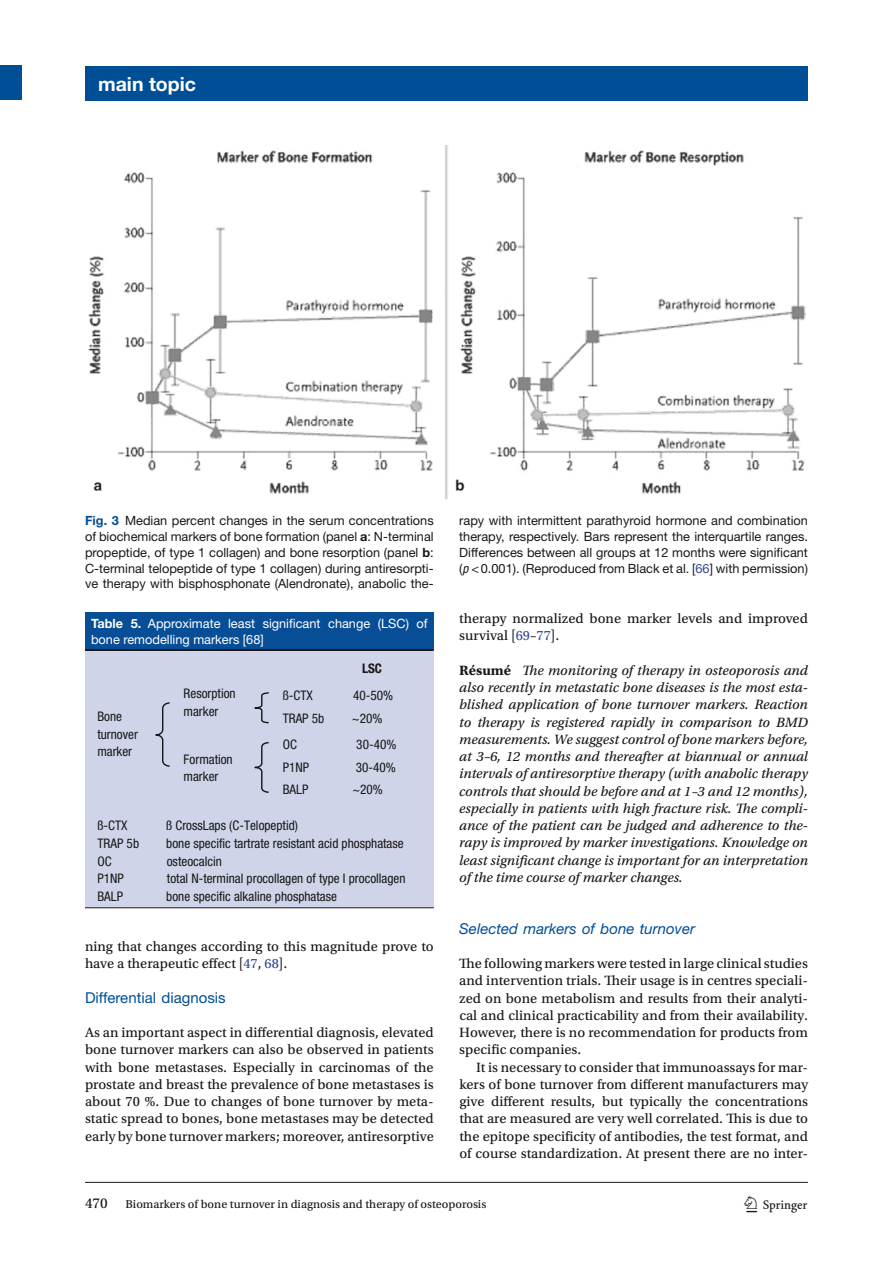
<style>
.page{position:relative;width:893px;height:1263px;background:#fff}
.page>*{position:absolute;margin:0;border:0;box-sizing:border-box;transform-origin:0 0}
.t1{font:22.5px "Springnew";color:#181816}
.t2{font:700 19.5px "Helvetica Neue";color:#fff}
.t3{font:italic 15px "Helvetica Neue";color:#004e95}
.t4{font:15px "Helvetica Neue";color:#004e95}
.t5{font:14.25px/17.2px "Utopia Std Capt";color:#181816;text-align:justify}
.t6{font:14.25px/17.2px "Utopia Std Capt It";color:#181816;text-align:justify}
.t7{font:condensed 13.2px/17.7px "Helvetica Neue";color:#181816}
.t8{font:700 condensed 13.2px "Helvetica Neue";color:#181816}
.t9{font:12.75px/15.8px "Helvetica Neue";color:#181816;text-align:justify}
.t10{font:12.75px/15.8px "Helvetica Neue";color:#fff}
.t11{font:12px "Utopia Std Capt";color:#181816}
.s1{font-weight:700;color:#004e95}
.s2{font-weight:700}
.s3{font-style:italic;font-stretch:condensed}
.s4{color:#324a97}
.s5{font-family:"Utopia Std Bold Capt"}
.s6{font-size:15px}
</style>
<div class="page">
<hr style="left:85px;top:1182px;width:723px;height:1px;background:#181816">
<div style="left:85px;top:66px;width:723px;height:34px;background:#004e95"></div>
<div style="left:0;top:66px;width:21px;height:34px;background:#004e95"></div>
<img style="left:88px;top:145px;width:718px;height:353px">
<div style="left:85px;top:612px;width:349px;height:296px;background:#cfd4e9"></div>
<svg style="left:155px;top:702px;width:15px;height:65px"></svg>
<svg style="left:254px;top:692px;width:15px;height:32px"></svg>
<svg style="left:254px;top:742px;width:15px;height:51px"></svg>
<div style="left:85px;top:612px;width:349px;height:38px;background:#074e97"></div>
<hr style="left:85px;top:649px;width:349px;height:2px;background:#030302">
<hr style="left:85px;top:907px;width:349px;height:1px;background:#181816">
<h2 class="t2" style="left:98px;top:72px;width:99px">main topic</h2>
<p class="t9" style="left:85px;top:513px;width:350px"><span class="s1">Fig. 3</span> Median percent changes in the serum concentrations of biochemical markers of bone formation (panel <span class="s2">a</span>: N-terminal propeptide, of type 1 collagen) and bone resorption (panel <span class="s2">b</span>:<br>C-terminal telopeptide of type 1 collagen) during antiresorpti&shy;ve therapy with bisphosphonate (Alendronate), anabolic the-</p>
<p class="t9" style="left:459px;top:513px;width:350px">rapy with intermittent parathyroid hormone and combination therapy, respectively. Bars represent the interquartile ranges.<br>Differences between all groups at 12 months were significant (<span class="s3">p</span> &lt;0.001). (Reproduced from Black et al. [<span class="s4">66</span>] with permission)</p>
<p class="t10" style="left:91px;top:616px;width:338px"><span class="s2">Table 5.</span> Approximate least significant change (LSC) of bone remodelling markers [68]</p>
<p class="t7" style="left:97px;top:707px;width:42px">Bone turnover marker</p>
<p class="t7" style="left:184px;top:684px;width:54px">Resorption marker</p>
<p class="t7" style="left:184px;top:750px;width:51px">Formation marker</p>
<p class="t8" style="left:362px;top:661px;width:21px">LSC</p>
<p class="t7" style="left:283px;top:687px;width:32px">ß-CTX</p>
<p class="t7" style="left:353px;top:687px;width:42px">40-50%</p>
<p class="t7" style="left:283px;top:709px;width:43px">TRAP 5b</p>
<p class="t7" style="left:352px;top:709px;width:32px">~20%</p>
<p class="t7" style="left:283px;top:735px;width:16px">OC</p>
<p class="t7" style="left:356px;top:735px;width:42px">30-40%</p>
<p class="t7" style="left:283px;top:758px;width:28px">P1NP</p>
<p class="t7" style="left:356px;top:758px;width:42px">30-40%</p>
<p class="t7" style="left:283px;top:781px;width:27px">BALP</p>
<p class="t7" style="left:352px;top:781px;width:32px">~20%</p>
<p class="t7" style="left:97px;top:817px;width:32px">ß-CTX</p>
<p class="t7" style="left:166px;top:817px;width:133px">ß CrossLaps (C-Telopeptid)</p>
<p class="t7" style="left:97px;top:834px;width:43px">TRAP 5b</p>
<p class="t7" style="left:166px;top:834px;width:239px">bone specific tartrate resistant acid phosphatase</p>
<p class="t7" style="left:97px;top:852px;width:16px">OC</p>
<p class="t7" style="left:167px;top:852px;width:57px">osteocalcin</p>
<p class="t7" style="left:97px;top:869px;width:28px">P1NP</p>
<p class="t7" style="left:167px;top:869px;width:240px">total N-terminal procollagen of type I procollagen</p>
<p class="t7" style="left:97px;top:887px;width:27px">BALP</p>
<p class="t7" style="left:166px;top:887px;width:172px">bone specific alkaline phosphatase</p>
<p class="t5" style="left:85px;top:938px;width:350px">ning that changes according to this magnitude prove to have a therapeutic effect [<span class="s4">47</span>, <span class="s4">68</span>].</p>
<p class="t4" style="left:85px;top:988px;width:142px">Differential diagnosis</p>
<p class="t5" style="left:85px;top:1024px;width:350px">As an important aspect in differential diagnosis, elevated bone turnover markers can also be observed in patients with bone metastases. Especially in carcinomas of the prostate and breast the prevalence of bone metastases is about 70 %. Due to changes of bone turnover by meta&shy;static spread to bones, bone metastases may be detected early by bone turnover markers; moreover, antiresorptive</p>
<p class="t5" style="left:459px;top:610px;width:350px">therapy normalized bone marker levels and improved survival [<span class="s4">69</span>–<span class="s4">77</span>].</p>
<p class="t6" style="left:459px;top:662px;width:350px"><span class="s5">Résumé</span> The monitoring of therapy in osteoporosis and also recently in metastatic bone diseases is the most esta&shy;blished application of bone turnover markers. Reaction to therapy is registered rapidly in comparison to BMD measurements. We suggest control of bone markers before, at 3–6, 12 months and thereafter at biannual or annual intervals of antiresorptive therapy (with anabolic therapy controls that should be before and at 1–3 and 12 months), especially in patients with high fracture risk. The compli&shy;ance of the patient can be judged and adherence to the&shy;rapy is improved by marker investigations. Knowledge on least significant change is important for an interpretation of the time course of marker changes.</p>
<p class="t3" style="left:459px;top:919px;width:237px">Selected markers of bone turnover</p>
<p class="t5" style="left:459px;top:955px;width:350px">The following markers were tested in large clinical studies and intervention trials. Their usage is in centres speciali&shy;zed on bone metabolism and results from their analyti&shy;cal and clinical practicability and from their availability.<br>However, there is no recommendation for products from specific companies.</p>
<p class="t5" style="left:459px;top:1059px;width:350px;text-indent:17px">It is necessary to consider that immunoassays for mar&shy;kers of bone turnover from different manufacturers may give different results, but typically the concentrations that are measured are very well correlated. This is due to the epitope specificity of antibodies, the test format, and of course standardization. At present there are no inter-</p>
<p class="t11" style="left:85px;top:1198px;width:403px"><span class="s6">470</span> Biomarkers of bone turnover in diagnosis and therapy of osteoporosis</p>
<h1 class="t1" style="left:747px;top:1196px;width:63px">1 3</h1>
</div>
